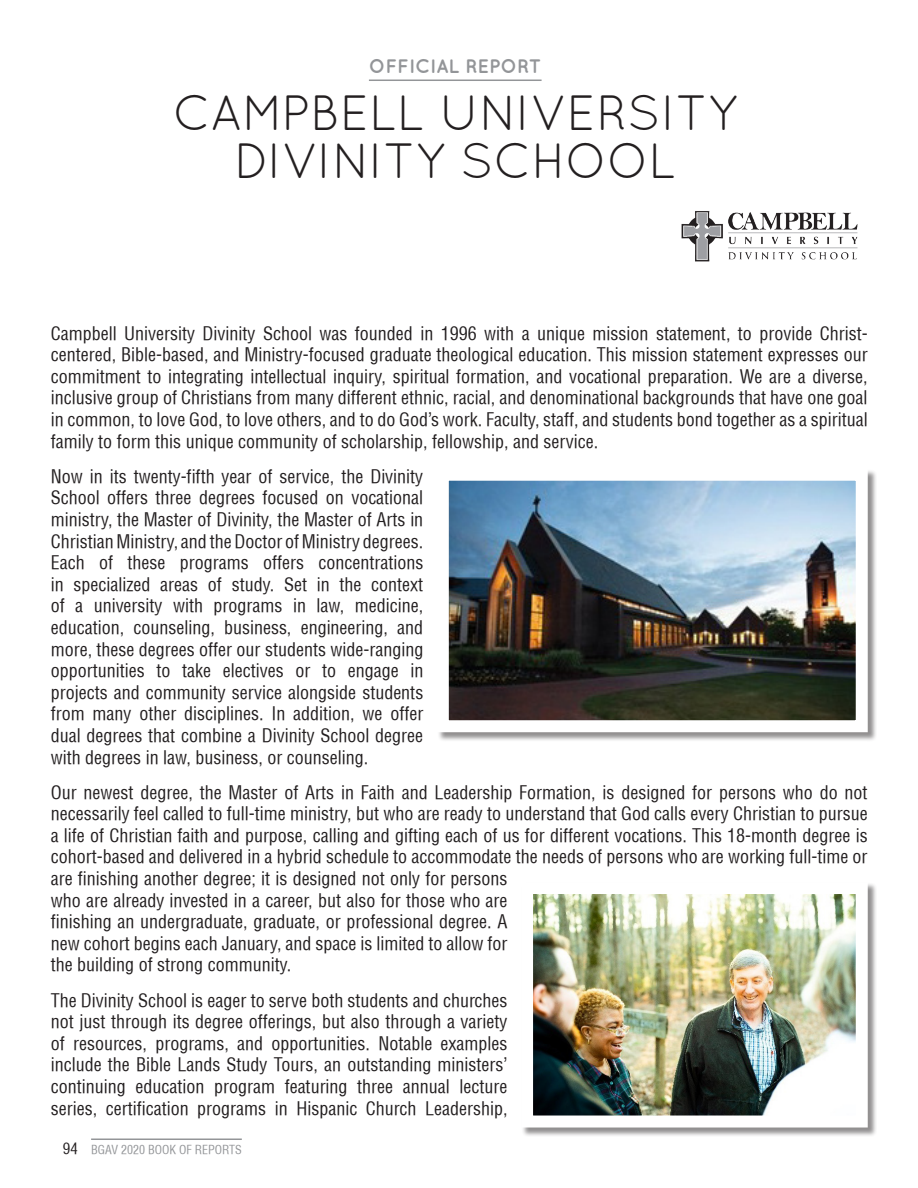
<style>
.page{position:relative;width:918px;height:1188px;background:#fff}
.page>*{position:absolute;margin:0;border:0;box-sizing:border-box;transform-origin:0 0}
.t1{font:49.5px/48px "Quicksand";color:#231f20;text-align:center}
.t2{font:700 19.5px "Quicksand";color:#939598}
.t3{font:condensed 18px/21.6px "Helvetica";color:#231f20;text-align:justify}
.t4{font:condensed 12px "Helvetica";color:#939598}
.s1{font-size:15px;color:#231f20}
</style>
<div class="page">
<hr style="left:91px;top:1139px;width:151px;height:1px;background:#939598">
<img style="left:681px;top:211px;width:177px;height:51px">
<hr style="left:369px;top:80px;width:173px;height:1px;background:#939598">
<div style="left:437px;top:469px;width:440px;height:272px;background:#231f20;opacity:.5"></div>
<img style="left:450px;top:482px;width:405px;height:237px">
<div style="left:437px;top:469px;width:431px;height:263px;border:12px solid #fff"></div>
<div style="left:521px;top:882px;width:356px;height:255px;background:#231f20;opacity:.5"></div>
<img style="left:534px;top:895px;width:321px;height:220px">
<p class="t2" style="left:369px;top:54px;width:174px">OFFICIAL REPORT</p>
<h1 class="t1" style="left:173px;top:89px;width:566px">CAMPBELL UNIVERSITY<br>DIVINITY SCHOOL</h1>
<p class="t3" style="left:51px;top:322px;width:819px">Campbell University Divinity School was founded in 1996 with a unique mission statement, to provide Christ&shy;centered, Bible-based, and Ministry-focused graduate theological education. This mission statement expresses our commitment to integrating intellectual inquiry, spiritual formation, and vocational preparation. We are a diverse, inclusive group of Christians from many different ethnic, racial, and denominational backgrounds that have one goal in common, to love God, to love others, and to do God’s work. Faculty, staff, and students bond together as a spiritual family to form this unique community of scholarship, fellowship, and service.</p>
<p class="t3" style="left:51px;top:465px;width:374px">Now in its twenty-fifth year of service, the Divinity School offers three degrees focused on vocational ministry, the Master of Divinity, the Master of Arts in Christian Ministry, and the Doctor of Ministry degrees.<br>Each of these programs offers concentrations in specialized areas of study. Set in the context of a university with programs in law, medicine, education, counseling, business, engineering, and more, these degrees offer our students wide-ranging opportunities to take electives or to engage in projects and community service alongside students from many other disciplines. In addition, we offer dual degrees that combine a Divinity School degree with degrees in law, business, or counseling.</p>
<p class="t3" style="left:51px;top:781px;width:818px;text-align:left">Our newest degree, the Master of Arts in Faith and Leadership Formation, is designed for persons who do not necessarily feel called to full-time ministry, but who are ready to understand that God calls every Christian to pursue a life of Christian faith and purpose, calling and gifting each of us for different vocations. This 18-month degree is cohort-based and delivered in a hybrid schedule to accommodate the needs of persons who are working full-time or are finishing another degree; it is designed not only for persons<br>who are already invested in a career, but also for those who are<br>finishing an undergraduate, graduate, or professional degree. A<br>new cohort begins each January, and space is limited to allow for<br>the building of strong community.</p>
<p class="t3" style="left:51px;top:989px;width:458px">The Divinity School is eager to serve both students and churches not just through its degree offerings, but also through a variety of resources, programs, and opportunities. Notable examples include the Bible Lands Study Tours, an outstanding ministers’ continuing education program featuring three annual lecture series, certification programs in Hispanic Church Leadership,</p>
<p class="t4" style="left:63px;top:1142px;width:180px"><span class="s1">94</span> BGAV 2020 BOOK OF REPORTS</p>
</div>
